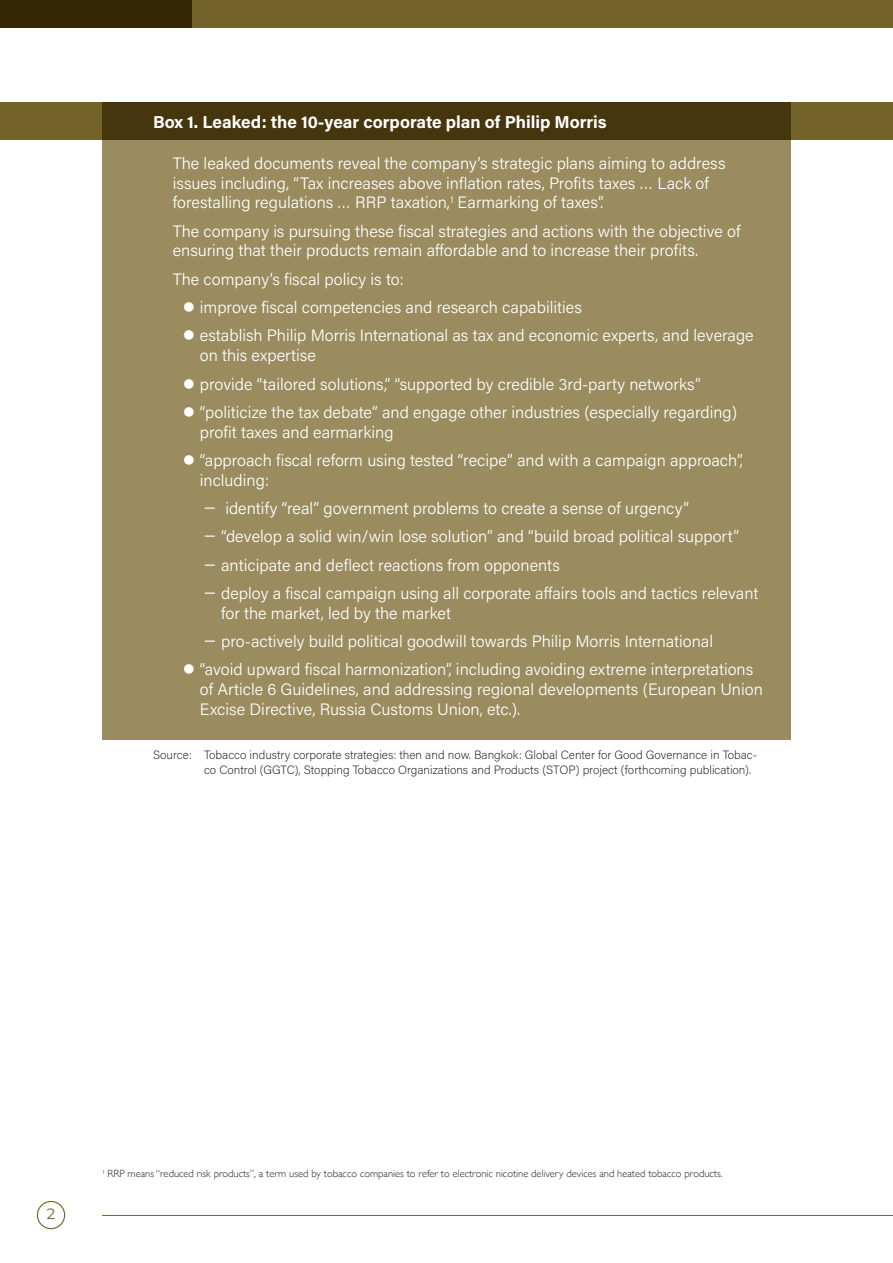
<style>
.page{position:relative;width:893px;height:1263px;background:#fff}
.page>*{position:absolute;margin:0;border:0;box-sizing:border-box;transform-origin:0 0}
.Box_H1{font:700 17.25px "Acumin Pro";color:#fff}
.Box_list_bullet{font:300 16.5px/19.8px "Acumin Pro";color:#fff}
.t1{font:15px "Montserrat";color:#746328}
.Table_Note{font:200 12px/14.4px "Acumin Pro";color:#231f20}
.Footnote{font:300 10.5px "Gill Sans";color:#231f20}
.s1{font-family:"Montserrat";font-weight:500}
.s2{font-family:"Myriad Pro"}
</style>
<div class="page">
<div style="left:37px;top:1201px;width:28px;height:28px;border:1px solid #746328;border-radius:50%"></div>
<div style="left:102px;top:102px;width:689px;height:638px;background:#9a8c5f"></div>
<svg style="left:0;top:102px;width:893px;height:38px;background:#504013"></svg>
<hr style="left:102px;top:1215px;width:791px;height:1px;background:#746328">
<div style="left:0;top:0;width:893px;height:28px;background:#746328"></div>
<div style="left:0;top:0;width:192px;height:28px;background:#342606"></div>
<p class="Box_H1" style="left:153px;top:110px;width:455px">Box 1. Leaked: the 10-year corporate plan of Philip Morris</p>
<p class="Box_list_bullet" style="left:173px;top:152px;width:554px">The leaked documents reveal the company’s strategic plans aiming to address issues including, “Tax increases above inflation rates, Profits taxes … Lack of forestalling regulations … RRP taxation,<sup>1</sup> Earmarking of taxes”.</p>
<p class="Box_list_bullet" style="left:173px;top:220px;width:569px">The company is pursuing these fiscal strategies and actions with the objective of ensuring that their products remain affordable and to increase their profits.</p>
<p class="Box_list_bullet" style="left:173px;top:268px;width:232px">The company’s fiscal policy is to:</p>
<p class="Box_list_bullet" style="left:183px;top:297px;width:401px">● improve fiscal competencies and research capabilities</p>
<p class="Box_list_bullet" style="left:200px;top:325px;width:555px;text-indent:-17px">● establish Philip Morris International as tax and economic experts, and leverage on this expertise</p>
<p class="Box_list_bullet" style="left:183px;top:373px;width:519px">● provide “tailored solutions,” “supported by credible 3rd-party networks”</p>
<p class="Box_list_bullet" style="left:200px;top:401px;width:539px;text-indent:-17px">● “politicize the tax debate” and engage other industries (especially regarding) profit taxes and earmarking</p>
<p class="Box_list_bullet" style="left:200px;top:450px;width:544px;text-indent:-17px">● “approach fiscal reform using tested “recipe” and with a campaign approach”, including:</p>
<p class="Box_list_bullet" style="left:204px;top:498px;width:487px"><span class="s1">‒</span> identify “real” government problems to create a sense of urgency”</p>
<p class="Box_list_bullet" style="left:204px;top:526px;width:536px"><span class="s1">‒</span> “develop a solid win/win lose solution” and “build broad political support”</p>
<p class="Box_list_bullet" style="left:204px;top:554px;width:357px"><span class="s1">‒</span> anticipate and deflect reactions from opponents</p>
<p class="Box_list_bullet" style="left:221px;top:583px;width:539px;text-indent:-17px"><span class="s1">‒</span> deploy a fiscal campaign using all corporate affairs tools and tactics relevant for the market, led by the market</p>
<p class="Box_list_bullet" style="left:204px;top:631px;width:510px"><span class="s1">‒</span> pro-actively build political goodwill towards Philip Morris International</p>
<p class="Box_list_bullet" style="left:200px;top:659px;width:564px;text-indent:-17px">● “avoid upward fiscal harmonization”, including avoiding extreme interpretations of Article 6 Guidelines, and addressing regional developments (European Union<br>Excise Directive, Russia Customs Union, etc.).</p>
<p class="Table_Note" style="left:204px;top:747px;width:555px;text-indent:-51px">Source: Tobacco industry corporate strategies: then and now. Bangkok: Global Center for Good Governance in Tobac&shy;co Control (GGTC), Stopping Tobacco Organizations and Products (STOP) project (forthcoming publication).</p>
<p class="t1" style="left:47px;top:1203px;width:10px">2</p>
<p class="Footnote" style="left:102px;top:1165px;width:622px"><sup>1</sup> RRP means “reduced risk products”<span class="s2">,</span> a term used by tobacco companies to refer to electronic nicotine delivery devices and heated tobacco products.</p>
</div>
